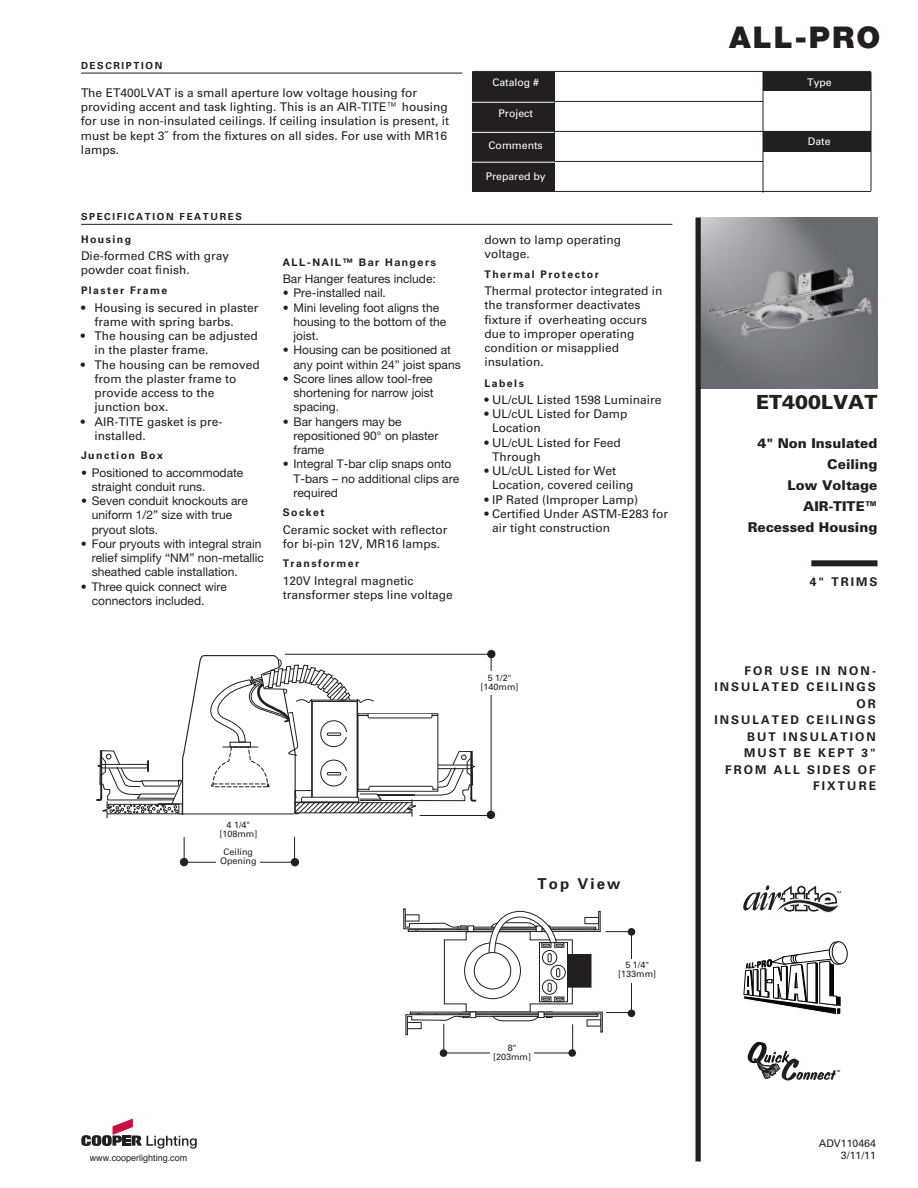
<style>
.page{position:relative;width:918px;height:1188px;background:#fff}
.page>*{position:absolute;margin:0;border:0;box-sizing:border-box;transform-origin:0 0}
.t1{font:900 30px "Helvetica Neue LT Std";letter-spacing:.065em;color:#231f20}
.t2{font:900 19.5px "Univers LT Std";color:#231f20}
.t3{font:700 15px "Univers LT Std";letter-spacing:.14em;color:#231f20}
.t4{font:900 13.5px/21px "Univers LT Std";color:#231f20;text-align:right}
.t5{font:12px/14.2px "Univers LT Std";color:#231f20}
.t6{font:12px/14.2px "Helvetica Neue LT Std";color:#231f20}
.t7{font:700 12px/16.5px "Univers LT Std";letter-spacing:.165em;color:#231f20;text-align:right}
.t8{font:700 10.5px "Univers LT Std";letter-spacing:.14em;color:#231f20}
.t9{font:10.5px "Univers LT Std";color:#fff}
.t10{font:700 10.5px "Helvetica Neue LT Std";letter-spacing:.14em;color:#231f20}
.t11{font:10.5px/12px "Univers LT Std";color:#231f20;text-align:right}
.t12{font:700 9.75px "Univers LT Std";letter-spacing:.165em;color:#231f20}
.t13{font:9px/9px "Univers LT Std";color:#231f20;text-align:center}
.t14{font:9px "Helvetica";color:#231f20}
.t15{font:700 3.9px "Helvetica Neue LT Std";color:#191717}
</style>
<div class="page">
<hr style="left:472px;top:71px;width:399px;height:1px;background:#231f20">
<hr style="left:472px;top:101px;width:291px;height:1px;background:#231f20">
<hr style="left:472px;top:131px;width:399px;height:1px;background:#231f20">
<hr style="left:472px;top:161px;width:291px;height:1px;background:#231f20">
<hr style="left:472px;top:191px;width:399px;height:1px;background:#231f20">
<div style="left:472px;top:72px;width:83px;height:120px;background:#231f20"></div>
<div style="left:764px;top:72px;width:107px;height:19px;background:#231f20"></div>
<div style="left:763px;top:131px;width:108px;height:21px;background:#231f20"></div>
<hr style="left:763px;top:72px;width:1px;height:121px;background:#231f20">
<hr style="left:871px;top:72px;width:1px;height:119px;background:#231f20">
<hr style="left:472px;top:102px;width:82px;height:1px;background:#fff">
<hr style="left:472px;top:132px;width:82px;height:1px;background:#fff">
<hr style="left:472px;top:162px;width:83px;height:1px;background:#fff">
<hr style="left:81px;top:224px;width:591px;height:1px;background:#231f20">
<hr style="left:81px;top:73px;width:381px;height:1px;background:#231f20">
<hr style="left:420px;top:815px;width:72px;height:1px;background:#231f20">
<hr style="left:285px;top:654px;width:207px;height:1px;background:#231f20">
<hr style="left:491px;top:654px;width:1px;height:164px;background:#231f20">
<svg style="left:184px;top:837px;width:1px;height:21px"></svg>
<svg style="left:294px;top:837px;width:1px;height:21px"></svg>
<hr style="left:186px;top:862px;width:108px;height:1px;background:#231f20">
<div style="left:487px;top:650px;width:9px;height:8px;background:#231f20;border-radius:50%"></div>
<div style="left:487px;top:811px;width:8px;height:8px;background:#231f20;border-radius:50%"></div>
<div style="left:180px;top:858px;width:8px;height:8px;background:#231f20;border-radius:50%"></div>
<div style="left:291px;top:858px;width:8px;height:8px;background:#231f20;border-radius:50%"></div>
<svg style="left:96px;top:653px;width:381px;height:166px"></svg>
<div style="left:478px;top:672px;width:43px;height:23px;background:#fff"></div>
<div style="left:217px;top:819px;width:43px;height:65px;background:#fff"></div>
<div style="left:628px;top:928px;width:7px;height:8px;background:#231f20;border-radius:50%"></div>
<div style="left:628px;top:1010px;width:7px;height:7px;background:#231f20;border-radius:50%"></div>
<div style="left:568px;top:1049px;width:8px;height:8px;background:#231f20;border-radius:50%"></div>
<div style="left:440px;top:1049px;width:7px;height:8px;background:#231f20;border-radius:50%"></div>
<svg style="left:403px;top:908px;width:229px;height:145px"></svg>
<div style="left:616px;top:959px;width:42px;height:24px;background:#fff"></div>
<div style="left:490px;top:1042px;width:44px;height:23px;background:#fff"></div>
<svg style="left:81px;top:1119px;width:116px;height:30px"></svg>
<img style="left:701px;top:218px;width:177px;height:170px">
<div style="left:696px;top:217px;width:5px;height:944px;background:#231f20"></div>
<div style="left:811px;top:560px;width:67px;height:6px;background:#231f20"></div>
<svg style="left:743px;top:941px;width:105px;height:74px"></svg>
<svg style="left:748px;top:1042px;width:88px;height:38px"></svg>
<svg style="left:743px;top:885px;width:98px;height:28px"></svg>
<p class="t12" style="left:81px;top:62px;width:83px">DESCRIPTION</p>
<p class="t5" style="left:81px;top:86px;width:370px">The ET400LVAT is a small aperture low voltage housing for providing accent and task lighting. This is an AIR-TITE™ housing for use in non-insulated ceilings. If ceiling insulation is present, it must be kept 3˝ from the fixtures on all sides. For use with MR16 lamps.</p>
<p class="t12" style="left:81px;top:213px;width:162px">SPECIFICATION FEATURES</p>
<p class="t8" style="left:81px;top:235px;width:52px">Housing</p>
<p class="t5" style="left:81px;top:249px;width:150px">Die-formed CRS with gray powder coat finish.</p>
<p class="t8" style="left:81px;top:287px;width:88px">Plaster Frame</p>
<p class="t5" style="left:94px;top:301px;width:166px;text-indent:-13px">• Housing is secured in plaster frame with spring barbs.</p>
<p class="t5" style="left:94px;top:330px;width:165px;text-indent:-14px">• The housing can be adjusted in the plaster frame.</p>
<p class="t5" style="left:94px;top:358px;width:167px;text-indent:-14px">• The housing can be removed from the plaster frame to provide access to the junction box.</p>
<p class="t5" style="left:94px;top:415px;width:130px;text-indent:-13px">• AIR-TITE gasket is pre&shy;installed.</p>
<p class="t8" style="left:81px;top:452px;width:83px">Junction Box</p>
<p class="t6" style="left:92px;top:466px;width:153px;text-indent:-11px">• Positioned to accommodate straight conduit runs.</p>
<p class="t6" style="left:92px;top:495px;width:158px;text-indent:-11px">• Seven conduit knockouts are uniform 1/2” size with true pryout slots.</p>
<p class="t6" style="left:92px;top:538px;width:174px;text-indent:-11px">• Four pryouts with integral strain relief simplify “NM” non-metallic sheathed cable installation.</p>
<p class="t6" style="left:92px;top:580px;width:137px;text-indent:-11px">• Three quick connect wire connectors included.</p>
<p class="t10" style="left:283px;top:258px;width:155px">ALL-NAIL™ Bar Hangers</p>
<p class="t6" style="left:283px;top:273px;width:155px">Bar Hanger features include:</p>
<p class="t6" style="left:283px;top:287px;width:105px">• Pre-installed nail.</p>
<p class="t6" style="left:294px;top:301px;width:154px;text-indent:-11px">• Mini leveling foot aligns the housing to the bottom of the joist.</p>
<p class="t6" style="left:294px;top:344px;width:169px;text-indent:-11px">• Housing can be positioned at any point within 24” joist spans</p>
<p class="t6" style="left:294px;top:373px;width:142px;text-align:justify;text-indent:-11px">• Score lines allow tool-free shortening for narrow joist spacing.</p>
<p class="t6" style="left:294px;top:415px;width:146px;text-indent:-11px">• Bar hangers may be repositioned 90° on plaster frame</p>
<p class="t6" style="left:294px;top:458px;width:167px;text-indent:-11px">• Integral T-bar clip snaps onto<br>T-bars – no additional clips are required</p>
<p class="t8" style="left:283px;top:509px;width:43px">Socket</p>
<p class="t5" style="left:283px;top:523px;width:166px">Ceramic socket with reflector for bi-pin 12V, MR16 lamps.</p>
<p class="t8" style="left:283px;top:560px;width:78px">Transformer</p>
<p class="t5" style="left:283px;top:574px;width:172px">120V Integral magnetic transformer steps line voltage</p>
<p class="t9" style="left:492px;top:78px;width:48px">Catalog #</p>
<p class="t9" style="left:499px;top:110px;width:36px">Project</p>
<p class="t9" style="left:489px;top:141px;width:56px">Comments</p>
<p class="t9" style="left:486px;top:173px;width:62px">Prepared by</p>
<p class="t5" style="left:485px;top:234px;width:138px">down to lamp operating voltage.</p>
<p class="t8" style="left:485px;top:270px;width:116px">Thermal Protector</p>
<p class="t5" style="left:485px;top:285px;width:180px">Thermal protector integrated in the transformer deactivates fixture if overheating occurs due to improper operating condition or misapplied insulation.</p>
<p class="t8" style="left:485px;top:379px;width:41px">Labels</p>
<p class="t5" style="left:485px;top:393px;width:178px">• UL/cUL Listed 1598 Luminaire</p>
<p class="t5" style="left:492px;top:408px;width:137px;text-indent:-8px">• UL/cUL Listed for Damp<br>Location</p>
<p class="t5" style="left:492px;top:436px;width:130px;text-indent:-8px">• UL/cUL Listed for Feed<br>Through</p>
<p class="t5" style="left:492px;top:465px;width:143px;text-indent:-8px">• UL/cUL Listed for Wet<br>Location, covered ceiling</p>
<p class="t5" style="left:485px;top:493px;width:155px">• IP Rated (Improper Lamp)</p>
<p class="t5" style="left:492px;top:507px;width:178px;text-indent:-8px">• Certified Under ASTM-E283 for air tight construction</p>
<p class="t13" style="left:481px;top:674px;width:39px">5 1/2" [140mm]</p>
<p class="t13" style="left:219px;top:821px;width:39px">4 1/4" [108mm]</p>
<p class="t13" style="left:220px;top:848px;width:38px">Ceiling<br>Opening</p>
<p class="t14" style="left:90px;top:1154px;width:99px">www.cooperlighting.com</p>
<p class="t3" style="left:538px;top:878px;width:84px">Top View</p>
<p class="t13" style="left:493px;top:1044px;width:39px">8" [203mm]</p>
<p class="t13" style="left:618px;top:962px;width:39px">5 1/4" [133mm]</p>
<h1 class="t1" style="left:729px;top:27px;width:152px">ALL-PRO</h1>
<p class="t9" style="left:807px;top:78px;width:26px">Type</p>
<p class="t9" style="left:808px;top:137px;width:24px">Date</p>
<h2 class="t2" style="left:756px;top:395px;width:123px">ET400LVAT</h2>
<p class="t4" style="left:748px;top:434px;width:131px">4" Non Insulated<br>Ceiling<br>Low Voltage<br>AIR-TITE™<br>Recessed Housing</p>
<p class="t7" style="left:810px;top:574px;width:69px">4" TRIMS</p>
<p class="t7" style="left:715px;top:663px;width:163px">FOR USE IN NON-<br>INSULATED CEILINGS<br>OR<br>INSULATED CEILINGS<br>BUT INSULATION<br>MUST BE KEPT 3"<br>FROM ALL SIDES OF<br>FIXTURE</p>
<p class="t15" style="left:836px;top:1070px;width:5px">™</p>
<p class="t11" style="left:819px;top:1139px;width:59px">ADV110464<br>3/11/11</p>
</div>
